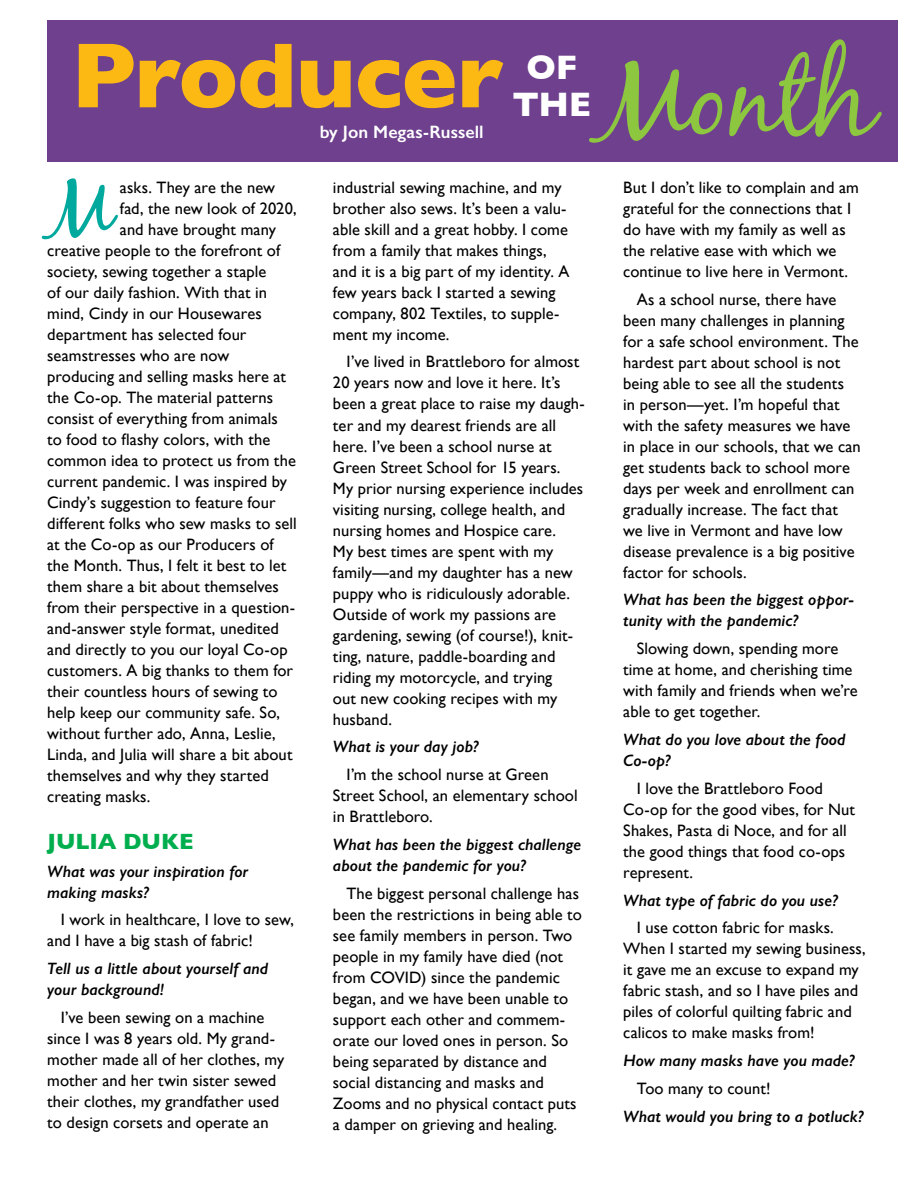
<style>
.page{position:relative;width:918px;height:1188px;background:#fff}
.page>*{position:absolute;margin:0;border:0;box-sizing:border-box;transform-origin:0 0}
.t1{font:104.85px "Black Jack Pro";color:#8dc63f;scale:1.06 1}
.t2{font:700 93.6px "Gill Sans";letter-spacing:-.01em;color:#fdb913}
.t3{font:77.85px "Black Jack Pro";color:#00a99d}
.t4{font:700 34.65px/36.2px "Gill Sans";color:#fff;text-align:center}
.t5{font:700 22.5px "Gill Sans";color:#00ae4d}
.t6{font:600 18px "Gill Sans";letter-spacing:.005em;color:#fff}
.t7{font:16.5px/21px "Gill Sans";letter-spacing:.005em;color:#000}
.t8{font:italic 600 16.5px/21px "Gill Sans";color:#000}
</style>
<div class="page">
<div style="left:47px;top:21px;width:851px;height:141px;background:#6e408d"></div>
<h2 class="t2" style="left:71px;top:1px;width:434px">Producer</h2>
<p class="t6" style="left:320px;top:121px;width:165px">by Jon Megas-Russell</p>
<h1 class="t1" style="left:597px;top:35px;width:264px">Month</h1>
<h3 class="t4" style="left:513px;top:49px;width:80px">OF<br>THE</h3>
<h3 class="t3" style="left:47px;top:159px;width:66px">M</h3>
<p class="t7" style="left:120px;top:176px;width:157px">asks. They are the new</p>
<p class="t7" style="left:120px;top:197px;width:178px">fad, the new look of 2020,</p>
<p class="t7" style="left:120px;top:218px;width:158px">and have brought many</p>
<p class="t7" style="left:47px;top:239px;width:234px">creative people to the forefront of</p>
<p class="t7" style="left:47px;top:260px;width:221px">society, sewing together a staple</p>
<p class="t7" style="left:47px;top:281px;width:221px">of our daily fashion. With that in</p>
<p class="t7" style="left:47px;top:302px;width:216px">mind, Cindy in our Housewares</p>
<p class="t7" style="left:47px;top:323px;width:201px">department has selected four</p>
<p class="t7" style="left:47px;top:344px;width:184px">seamstresses who are now</p>
<p class="t7" style="left:47px;top:365px;width:240px">producing and selling masks here at</p>
<p class="t7" style="left:47px;top:386px;width:227px">the Co-op. The material patterns</p>
<p class="t7" style="left:47px;top:407px;width:232px">consist of everything from animals</p>
<p class="t7" style="left:47px;top:428px;width:225px">to food to flashy colors, with the</p>
<p class="t7" style="left:47px;top:449px;width:250px">common idea to protect us from the</p>
<p class="t7" style="left:47px;top:470px;width:241px">current pandemic. I was inspired by</p>
<p class="t7" style="left:47px;top:491px;width:230px">Cindy’s suggestion to feature four</p>
<p class="t7" style="left:47px;top:512px;width:251px">different folks who sew masks to sell</p>
<p class="t7" style="left:47px;top:534px;width:228px">at the Co-op as our Producers of</p>
<p class="t7" style="left:47px;top:555px;width:241px">the Month. Thus, I felt it best to let</p>
<p class="t7" style="left:47px;top:576px;width:233px">them share a bit about themselves</p>
<p class="t7" style="left:47px;top:597px;width:249px">from their perspective in a question-</p>
<p class="t7" style="left:47px;top:618px;width:233px">and-answer style format, unedited</p>
<p class="t7" style="left:47px;top:639px;width:242px">and directly to you our loyal Co-op</p>
<p class="t7" style="left:47px;top:660px;width:247px">customers. A big thanks to them for</p>
<p class="t7" style="left:47px;top:681px;width:232px">their countless hours of sewing to</p>
<p class="t7" style="left:47px;top:702px;width:234px">help keep our community safe. So,</p>
<p class="t7" style="left:47px;top:723px;width:230px">without further ado, Anna, Leslie,</p>
<p class="t7" style="left:47px;top:744px;width:247px">Linda, and Julia will share a bit about</p>
<p class="t7" style="left:47px;top:765px;width:223px">themselves and why they started</p>
<p class="t7" style="left:47px;top:786px;width:105px">creating masks.</p>
<h3 class="t5" style="left:47px;top:823px;width:148px">JULIA DUKE</h3>
<p class="t8" style="left:47px;top:860px;width:203px">What was your inspiration for making masks?</p>
<p class="t7" style="left:47px;top:909px;width:248px;text-indent:13px">I work in healthcare, I love to sew, and I have a big stash of fabric!</p>
<p class="t8" style="left:47px;top:958px;width:223px">Tell us a little about yourself and your background!</p>
<p class="t7" style="left:47px;top:1007px;width:239px;text-indent:13px">I’ve been sewing on a machine since I was 8 years old. My grand&shy;mother made all of her clothes, my mother and her twin sister sewed their clothes, my grandfather used to design corsets and operate an</p>
<p class="t7" style="left:333px;top:176px;width:238px">industrial sewing machine, and my brother also sews. It’s been a valu&shy;able skill and a great hobby. I come from a family that makes things, and it is a big part of my identity. A few years back I started a sewing company, 802 Textiles, to supple&shy;ment my income.</p>
<p class="t7" style="left:333px;top:351px;width:253px;text-indent:13px">I’ve lived in Brattleboro for almost<br>20 years now and love it here. It’s been a great place to raise my daugh&shy;ter and my dearest friends are all here. I’ve been a school nurse at<br>Green Street School for 15 years.<br>My prior nursing experience includes visiting nursing, college health, and nursing homes and Hospice care.<br>My best times are spent with my family—and my daughter has a new puppy who is ridiculously adorable.<br>Outside of work my passions are gardening, sewing (of course!), knit&shy;ting, nature, paddle-boarding and riding my motorcycle, and trying<br>out new cooking recipes with my husband.</p>
<p class="t8" style="left:333px;top:736px;width:147px">What is your day job?</p>
<p class="t7" style="left:333px;top:764px;width:246px;text-indent:13px">I’m the school nurse at Green<br>Street School, an elementary school in Brattleboro.</p>
<p class="t8" style="left:333px;top:834px;width:250px">What has been the biggest challenge about the pandemic for you?</p>
<p class="t7" style="left:333px;top:882px;width:251px;text-indent:13px">The biggest personal challenge has been the restrictions in being able to see family members in person. Two people in my family have died (not from COVID) since the pandemic began, and we have been unable to support each other and commem&shy;orate our loved ones in person. So being separated by distance and social distancing and masks and Zooms and no physical contact puts a damper on grieving and healing.</p>
<p class="t7" style="left:623px;top:177px;width:237px">But I don’t like to complain and am grateful for the connections that I do have with my family as well as the relative ease with which we continue to live here in Vermont.</p>
<p class="t7" style="left:623px;top:288px;width:239px;text-indent:13px">As a school nurse, there have been many challenges in planning for a safe school environment. The hardest part about school is not being able to see all the students<br>in person—yet. I’m hopeful that with the safety measures we have in place in our schools, that we can get students back to school more days per week and enrollment can gradually increase. The fact that we live in Vermont and have low disease prevalence is a big positive factor for schools.</p>
<p class="t8" style="left:623px;top:589px;width:232px">What has been the biggest oppor&shy;tunity with the pandemic?</p>
<p class="t7" style="left:623px;top:638px;width:236px;text-indent:13px">Slowing down, spending more time at home, and cherishing time with family and friends when we’re able to get together.</p>
<p class="t8" style="left:623px;top:729px;width:224px">What do you love about the food<br>Co-op?</p>
<p class="t7" style="left:623px;top:778px;width:233px;text-indent:13px">I love the Brattleboro Food<br>Co-op for the good vibes, for Nut<br>Shakes, Pasta di Noce, and for all the good things that food co-ops represent.</p>
<p class="t8" style="left:623px;top:889px;width:216px">What type of fabric do you use?</p>
<p class="t7" style="left:623px;top:917px;width:244px;text-indent:13px">I use cotton fabric for masks.<br>When I started my sewing business, it gave me an excuse to expand my fabric stash, and so I have piles and piles of colorful quilting fabric and calicos to make masks from!</p>
<p class="t8" style="left:623px;top:1050px;width:233px">How many masks have you made?</p>
<p class="t7" style="left:637px;top:1078px;width:135px">Too many to count!</p>
<p class="t8" style="left:623px;top:1105px;width:242px">What would you bring to a potluck?</p>
</div>
